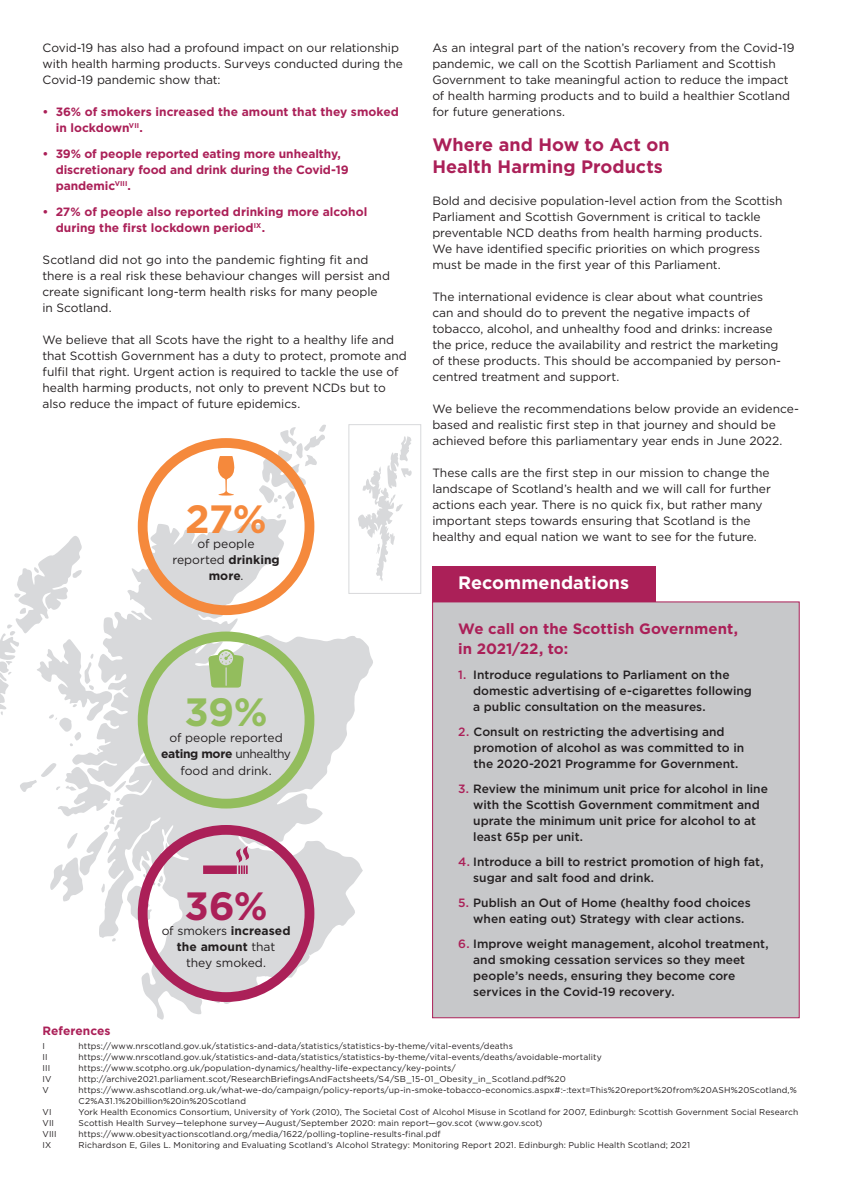
<style>
.page{position:relative;width:842px;height:1191px;background:#fff}
.page>*{position:absolute;margin:0;border:0;box-sizing:border-box;transform-origin:0 0}
.t1{font:700 39.4px "Gotham";color:#93bd5d}
.t2{font:700 39.4px "Gotham";color:#f5893c}
.t3{font:700 39.4px "Gotham";color:#ab2058}
.t4{font:700 18px/22px "Gotham";letter-spacing:.005em;color:#ab2058}
.t5{font:700 18px "Gotham";letter-spacing:.005em;color:#fff}
.Smaller_Pull_out_Tex{font:700 15px "Gotham";color:#ab2058}
.Body_Copy{font:12.1px "Gotham";color:#231f20}
.Body_Copy-2{font:700 12.1px "Gotham";letter-spacing:-.025em;color:#231f20}
.Body_Copy-3{font:700 12.1px "Gotham";color:#231f20}
.t6{font:12px/16px "Gotham";letter-spacing:-.005em;color:#231f20}
.Sub_Heading{font:500 12px/16px "Gotham";color:#231f20}
.t7{font:700 12px/16px "Gotham";color:#ab2058}
.Body_Copy-4{font:8.5px/11px "Gotham";letter-spacing:.01em;color:#231f20}
.s1{font-weight:700}
.s2{font-weight:400}
.s3{color:#ab2058}
</style>
<div class="page">
<svg style="left:72px;top:516px;width:302px;height:503px;fill:#d8d9db"></svg>
<svg style="left:0;top:535px;width:112px;height:217px"></svg>
<svg style="left:112px;top:938px;width:4px;height:3px"></svg>
<svg style="left:20px;top:762px;width:151px;height:159px"></svg>
<svg style="left:259px;top:424px;width:67px;height:94px"></svg>
<div style="left:349px;top:424px;width:72px;height:169px;border:1px solid #d8d9db"></div>
<svg style="left:358px;top:436px;width:54px;height:145px"></svg>
<div style="left:432px;top:601px;width:367px;height:417px;background:#c7c8ca;border:1px solid #ab2058"></div>
<div style="left:432px;top:566px;width:224px;height:35px;background:#ab2058"></div>
<div style="left:138px;top:631px;width:176px;height:177px;border:10px solid #93bd5d;border-radius:50%"></div>
<div style="left:138px;top:438px;width:176px;height:177px;border:10px solid #f5893c;border-radius:50%"></div>
<svg style="left:217px;top:456px;width:18px;height:39px"></svg>
<svg style="left:208px;top:649px;width:36px;height:38px"></svg>
<div style="left:138px;top:825px;width:176px;height:177px;border:10px solid #ab2058;border-radius:50%"></div>
<svg style="left:203px;top:846px;width:48px;height:28px"></svg>
<p class="t6" style="left:43px;top:40px;width:362px">Covid-19 has also had a profound impact on our relationship with health harming products. Surveys conducted during the<br>Covid-19 pandemic show that:</p>
<p class="t7" style="left:56px;top:104px;width:345px;text-indent:-13px">• 36% of smokers increased the amount that they smoked in lockdown<sup>VII</sup>.</p>
<p class="t7" style="left:56px;top:146px;width:294px;text-indent:-13px">• 39% of people reported eating more unhealthy, discretionary food and drink during the Covid-19 pandemic<sup>VIII</sup>.</p>
<p class="t7" style="left:56px;top:204px;width:313px;text-indent:-13px">• 27% of people also reported drinking more alcohol during the first lockdown period<sup>IX</sup>.</p>
<p class="t6" style="left:43px;top:252px;width:349px">Scotland did not go into the pandemic fighting fit and there is a real risk these behaviour changes will persist and create significant long-term health risks for many people in Scotland.</p>
<p class="t6" style="left:43px;top:332px;width:366px">We believe that all Scots have the right to a healthy life and that Scottish Government has a duty to protect, promote and fulfil that right. Urgent action is required to tackle the use of health harming products, not only to prevent NCDs but to also reduce the impact of future epidemics.</p>
<p class="t2" style="left:185px;top:492px;width:83px">27%</p>
<p class="Body_Copy" style="left:198px;top:536px;width:59px">of people</p>
<p class="Body_Copy" style="left:172px;top:552px;width:109px">reported <span class="s1">drinking</span></p>
<p class="Body_Copy-3" style="left:209px;top:568px;width:36px">more<span class="s2">.</span></p>
<p class="t1" style="left:184px;top:686px;width:85px">39%</p>
<p class="Body_Copy-2" style="left:161px;top:746px;width:131px">eating more <span class="s2">unhealthy</span></p>
<p class="Body_Copy" style="left:180px;top:762px;width:93px">food and drink.</p>
<p class="Body_Copy" style="left:169px;top:730px;width:115px">of people reported</p>
<p class="t3" style="left:185px;top:879px;width:85px">36%</p>
<p class="Body_Copy-3" style="left:177px;top:938px;width:100px">the amount <span class="s2">that</span></p>
<p class="Body_Copy" style="left:186px;top:955px;width:81px">they smoked.</p>
<p class="Body_Copy" style="left:162px;top:923px;width:130px">of smokers <span class="s1">increased</span></p>
<p class="t6" style="left:432px;top:40px;width:364px">As an integral part of the nation’s recovery from the Covid-19 pandemic, we call on the Scottish Parliament and Scottish Government to take meaningful action to reduce the impact of health harming products and to build a healthier Scotland for future generations.</p>
<p class="t4" style="left:432px;top:134px;width:239px">Where and How to Act on<br>Health Harming Products</p>
<p class="t6" style="left:432px;top:193px;width:352px">Bold and decisive population-level action from the Scottish Parliament and Scottish Government is critical to tackle preventable NCD deaths from health harming products.<br>We have identified specific priorities on which progress must be made in the first year of this Parliament.</p>
<p class="t6" style="left:432px;top:289px;width:350px">The international evidence is clear about what countries can and should do to prevent the negative impacts of tobacco, alcohol, and unhealthy food and drinks: increase the price, reduce the availability and restrict the marketing of these products. This should be accompanied by person&shy;centred treatment and support.</p>
<p class="t6" style="left:432px;top:401px;width:368px">We believe the recommendations below provide an evidence&shy;based and realistic first step in that journey and should be achieved before this parliamentary year ends in June 2022.</p>
<p class="t6" style="left:432px;top:465px;width:340px">These calls are the first step in our mission to change the landscape of Scotland’s health and we will call for further actions each year. There is no quick fix, but rather many important steps towards ensuring that Scotland is the healthy and equal nation we want to see for the future.</p>
<p class="t5" style="left:458px;top:571px;width:172px">Recommendations</p>
<p class="Smaller_Pull_out_Tex" style="left:458px;top:618px;width:281px">We call on the Scottish Government,</p>
<p class="Smaller_Pull_out_Tex" style="left:458px;top:638px;width:111px">in 2021/22, to:</p>
<p class="Sub_Heading" style="left:473px;top:666px;width:280px;text-indent:-15px"><span class="s3">1.</span> Introduce regulations to Parliament on the domestic advertising of e-cigarettes following a public consultation on the measures.</p>
<p class="Sub_Heading" style="left:474px;top:723px;width:272px;text-indent:-15px"><span class="s3">2.</span> Consult on restricting the advertising and promotion of alcohol as was committed to in the 2020-2021 Programme for Government.</p>
<p class="Sub_Heading" style="left:473px;top:780px;width:296px;text-indent:-15px"><span class="s3">3.</span> Review the minimum unit price for alcohol in line with the Scottish Government commitment and uprate the minimum unit price for alcohol to at least 65p per unit.</p>
<p class="Sub_Heading" style="left:473px;top:853px;width:292px;text-indent:-15px"><span class="s3">4.</span> Introduce a bill to restrict promotion of high fat, sugar and salt food and drink.</p>
<p class="Sub_Heading" style="left:473px;top:894px;width:279px;text-indent:-15px"><span class="s3">5.</span> Publish an Out of Home (healthy food choices when eating out) Strategy with clear actions.</p>
<p class="Sub_Heading" style="left:473px;top:935px;width:297px;text-indent:-15px"><span class="s3">6.</span> Improve weight management, alcohol treatment, and smoking cessation services so they meet people’s needs, ensuring they become core services in the Covid-19 recovery.</p>
<p class="t7" style="left:43px;top:1023px;width:69px">References</p>
<p class="Body_Copy-4" style="left:43px;top:1040px;width:4px">I</p>
<p class="Body_Copy-4" style="left:79px;top:1040px;width:436px">https://www.nrscotland.gov.uk/statistics-and-data/statistics/statistics-by-theme/vital-events/deaths</p>
<p class="Body_Copy-4" style="left:43px;top:1051px;width:7px">II</p>
<p class="Body_Copy-4" style="left:79px;top:1051px;width:525px">https://www.nrscotland.gov.uk/statistics-and-data/statistics/statistics-by-theme/vital-events/deaths/avoidable-mortality</p>
<p class="Body_Copy-4" style="left:43px;top:1062px;width:9px">III</p>
<p class="Body_Copy-4" style="left:79px;top:1062px;width:379px">https://www.scotpho.org.uk/population-dynamics/healthy-life-expectancy/key-points/</p>
<p class="Body_Copy-4" style="left:43px;top:1073px;width:10px">IV</p>
<p class="Body_Copy-4" style="left:79px;top:1073px;width:489px">http://archive2021.parliament.scot/ResearchBriefingsAndFactsheets/S4/SB_15-01_Obesity_in_Scotland.pdf%20</p>
<p class="Body_Copy-4" style="left:43px;top:1084px;width:8px">V</p>
<p class="Body_Copy-4" style="left:79px;top:1084px;width:720px">https://www.ashscotland.org.uk/what-we-do/campaign/policy-reports/up-in-smoke-tobacco-economics.aspx#:~:text=This%20report%20from%20ASH%20Scotland,%<br>C2%A31.1%20billion%20in%20Scotland</p>
<p class="Body_Copy-4" style="left:43px;top:1106px;width:10px">VI</p>
<p class="Body_Copy-4" style="left:79px;top:1106px;width:721px">York Health Economics Consortium, University of York (2010), The Societal Cost of Alcohol Misuse in Scotland for 2007, Edinburgh: Scottish Government Social Research</p>
<p class="Body_Copy-4" style="left:43px;top:1117px;width:13px">VII</p>
<p class="Body_Copy-4" style="left:79px;top:1117px;width:466px">Scottish Health Survey—telephone survey—August/September 2020: main report—gov.scot (www.gov.scot)</p>
<p class="Body_Copy-4" style="left:43px;top:1128px;width:16px">VIII</p>
<p class="Body_Copy-4" style="left:79px;top:1128px;width:364px">https://www.obesityactionscotland.org/media/1622/polling-topline-results-final.pdf</p>
<p class="Body_Copy-4" style="left:43px;top:1139px;width:10px">IX</p>
<p class="Body_Copy-4" style="left:79px;top:1139px;width:613px">Richardson E, Giles L. Monitoring and Evaluating Scotland’s Alcohol Strategy: Monitoring Report 2021. Edinburgh: Public Health Scotland; 2021</p>
</div>
